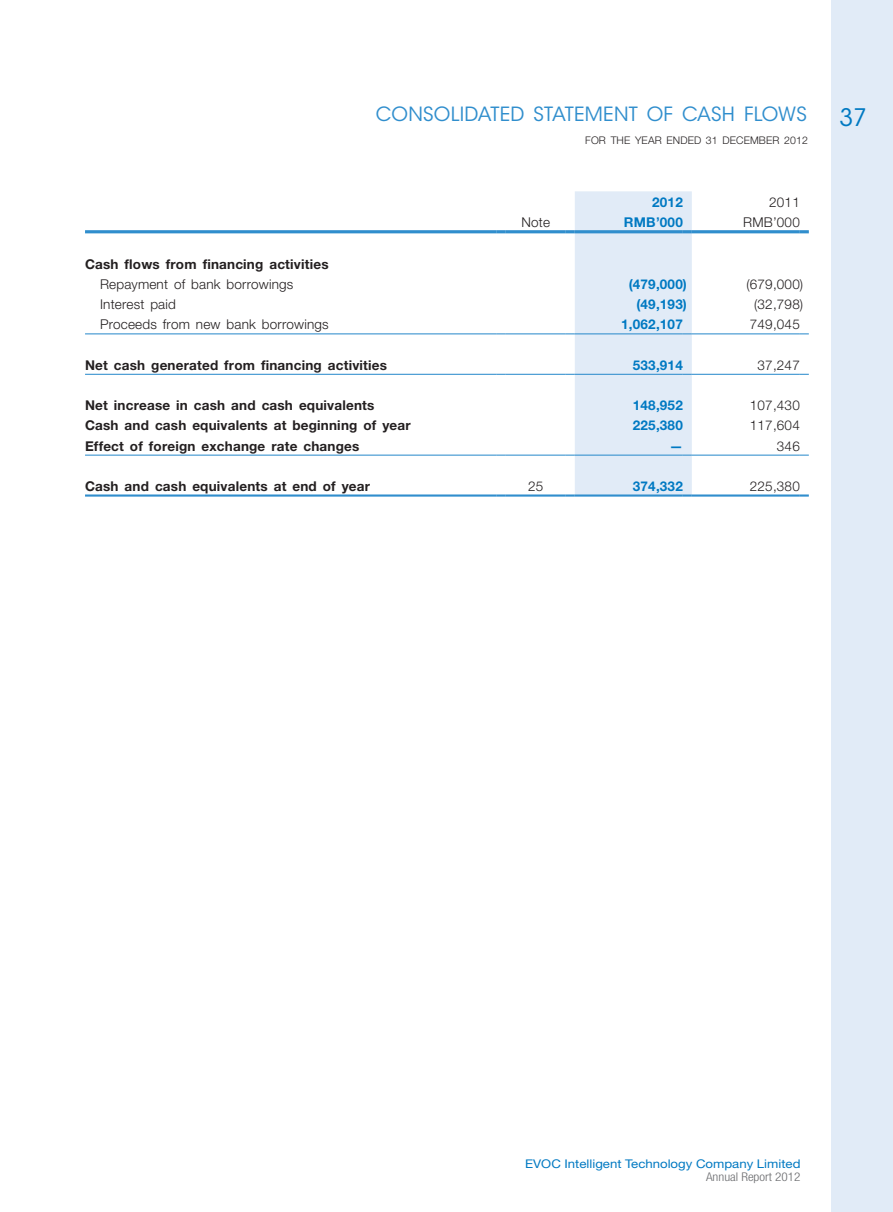
<style>
.page{position:relative;width:893px;height:1212px;background:#fff}
.page>*{position:absolute;margin:0;border:0;box-sizing:border-box;transform-origin:0 0}
.t1{font:24px "ITC Avant Garde Std";color:#0079c2}
.t2{font:19.5px "ITC Avant Garde Std";letter-spacing:.015em;color:#308ecd}
._15_Table_Stub{font:700 13.5px "Helvetica Neue LT Std";letter-spacing:.015em;color:#231f20}
._31_table_tab_6pt{font:300 13.5px "Helvetica Neue LT Std";letter-spacing:.015em;color:#231f20}
._31_table_tab_6pt-2{font:700 13.5px "Helvetica Neue LT Std";letter-spacing:.015em;color:#0079c2}
._15_Table_Stub-2{font:300 13.5px "Helvetica Neue LT Std";letter-spacing:.015em;color:#231f20}
.t3{font:12px "Helvetica Neue LT Std";color:#0079c2;scale:1.1 1}
.t4{font:300 condensed 12px "Helvetica Neue LT Std";color:#6c6d70;scale:1.1 1}
.t5{font:300 10.5px "Helvetica Neue LT Std";letter-spacing:.015em;color:#231f20}
</style>
<div class="page">
<div style="left:831px;top:0;width:62px;height:1212px;background:#e1ebf7"></div>
<hr style="left:85px;top:230px;width:412px;height:3px;background:#308ecd">
<svg style="left:497px;top:230px;width:9px;height:3px"></svg>
<hr style="left:506px;top:230px;width:60px;height:3px;background:#308ecd">
<hr style="left:692px;top:230px;width:108px;height:3px;background:#308ecd">
<svg style="left:800px;top:230px;width:9px;height:3px"></svg>
<hr style="left:85px;top:333px;width:412px;height:1px;background:#308ecd">
<hr style="left:506px;top:333px;width:60px;height:1px;background:#308ecd">
<hr style="left:692px;top:333px;width:108px;height:1px;background:#308ecd">
<hr style="left:85px;top:374px;width:412px;height:1px;background:#308ecd">
<hr style="left:506px;top:374px;width:60px;height:1px;background:#308ecd">
<hr style="left:692px;top:374px;width:108px;height:1px;background:#308ecd">
<hr style="left:85px;top:455px;width:412px;height:1px;background:#308ecd">
<hr style="left:506px;top:455px;width:60px;height:1px;background:#308ecd">
<hr style="left:692px;top:455px;width:108px;height:1px;background:#308ecd">
<hr style="left:85px;top:494px;width:412px;height:3px;background:#308ecd">
<svg style="left:497px;top:494px;width:9px;height:3px"></svg>
<hr style="left:506px;top:494px;width:60px;height:3px;background:#308ecd">
<svg style="left:566px;top:191px;width:126px;height:306px;background:#dee9f6"></svg>
<hr style="left:692px;top:494px;width:108px;height:3px;background:#308ecd">
<svg style="left:800px;top:494px;width:9px;height:3px"></svg>
<p class="t2" style="left:376px;top:103px;width:433px">CONSOLIDATED STATEMENT OF CASH FLOWS</p>
<p class="t1" style="left:839px;top:103px;width:29px">37</p>
<p class="t5" style="left:585px;top:134px;width:224px">FOR THE YEAR ENDED 31 DECEMBER 2012</p>
<p class="_31_table_tab_6pt-2" style="left:652px;top:194px;width:32px">2012</p>
<p class="_31_table_tab_6pt" style="left:769px;top:194px;width:32px">2011</p>
<p class="_31_table_tab_6pt" style="left:521px;top:214px;width:30px">Note</p>
<p class="_31_table_tab_6pt-2" style="left:624px;top:214px;width:60px">RMB’000</p>
<p class="_31_table_tab_6pt" style="left:743px;top:214px;width:58px">RMB’000</p>
<p class="_15_Table_Stub" style="left:85px;top:256px;width:245px">Cash flows from financing activities</p>
<p class="_15_Table_Stub-2" style="left:100px;top:276px;width:195px">Repayment of bank borrowings</p>
<p class="_31_table_tab_6pt-2" style="left:629px;top:276px;width:60px">(479,000)</p>
<p class="_31_table_tab_6pt" style="left:746px;top:276px;width:58px">(679,000)</p>
<p class="_15_Table_Stub-2" style="left:100px;top:296px;width:77px">Interest paid</p>
<p class="_31_table_tab_6pt-2" style="left:636px;top:296px;width:52px">(49,193)</p>
<p class="_31_table_tab_6pt" style="left:754px;top:296px;width:50px">(32,798)</p>
<p class="_15_Table_Stub-2" style="left:100px;top:316px;width:230px">Proceeds from new bank borrowings</p>
<p class="_31_table_tab_6pt-2" style="left:621px;top:316px;width:63px">1,062,107</p>
<p class="_31_table_tab_6pt" style="left:750px;top:316px;width:51px">749,045</p>
<p class="_15_Table_Stub" style="left:85px;top:357px;width:303px">Net cash generated from financing activities</p>
<p class="_31_table_tab_6pt-2" style="left:633px;top:357px;width:51px">533,914</p>
<p class="_31_table_tab_6pt" style="left:758px;top:357px;width:44px">37,247</p>
<p class="_15_Table_Stub" style="left:85px;top:397px;width:291px">Net increase in cash and cash equivalents</p>
<p class="_31_table_tab_6pt-2" style="left:633px;top:397px;width:51px">148,952</p>
<p class="_31_table_tab_6pt" style="left:750px;top:397px;width:51px">107,430</p>
<p class="_15_Table_Stub" style="left:85px;top:417px;width:327px">Cash and cash equivalents at beginning of year</p>
<p class="_31_table_tab_6pt-2" style="left:633px;top:417px;width:51px">225,380</p>
<p class="_31_table_tab_6pt" style="left:750px;top:417px;width:51px">117,604</p>
<p class="_15_Table_Stub" style="left:85px;top:437px;width:276px">Effect of foreign exchange rate changes</p>
<p class="_31_table_tab_6pt-2" style="left:669px;top:437px;width:15px">—</p>
<p class="_31_table_tab_6pt" style="left:777px;top:438px;width:24px">346</p>
<p class="_15_Table_Stub" style="left:85px;top:478px;width:287px">Cash and cash equivalents at end of year</p>
<p class="_31_table_tab_6pt" style="left:528px;top:478px;width:17px">25</p>
<p class="_31_table_tab_6pt-2" style="left:633px;top:478px;width:51px">374,332</p>
<p class="_31_table_tab_6pt" style="left:750px;top:478px;width:51px">225,380</p>
<p class="t3" style="left:525px;top:1156px;width:252px">EVOC Intelligent Technology Company Limited</p>
<p class="t4" style="left:706px;top:1170px;width:87px">Annual Report 2012</p>
</div>
